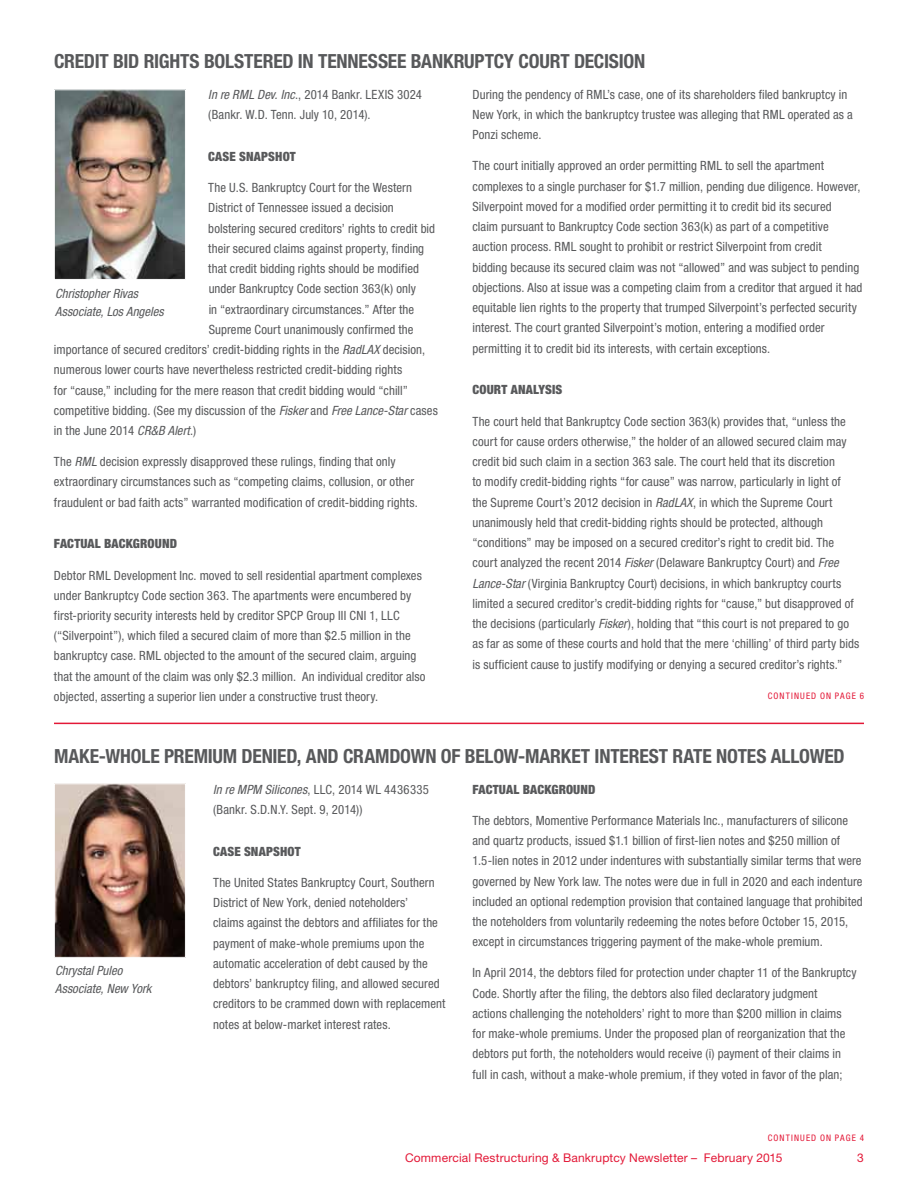
<style>
.page{position:relative;width:918px;height:1188px;background:#fff}
.page>*{position:absolute;margin:0;border:0;box-sizing:border-box;transform-origin:0 0}
.t1{font:700 condensed 19.5px "Helvetica Neue LT Std";letter-spacing:-.005em;color:#58595b}
.t2{font:condensed 12.75px/20.2px "Helvetica Neue LT Std";letter-spacing:.005em;color:#58595b}
.t3{font:900 condensed 12.75px "Helvetica Neue LT Std";letter-spacing:.01em;color:#58595b}
.t4{font:italic condensed 12.75px/18px "Helvetica Neue LT Std";letter-spacing:.005em;color:#58595b}
.t5{font:12px "Helvetica Neue LT Std";letter-spacing:.015em;color:#e31837}
.t6{font:condensed 9px "Helvetica Neue LT Std";letter-spacing:.125em;color:#e31837}
.s1{font-style:italic}
</style>
<div class="page">
<img style="left:56px;top:785px;width:128px;height:171px">
<div style="left:54px;top:783px;width:132px;height:175px;border:1px solid #fff"></div>
<img style="left:56px;top:91px;width:128px;height:187px">
<div style="left:54px;top:89px;width:132px;height:191px;border:1px solid #fff"></div>
<hr style="left:54px;top:723px;width:810px;height:1px;background:#e31837">
<h1 class="t1" style="left:54px;top:49px;width:20px">CREDIT</h1>
<h1 class="t1" style="left:113px;top:49px;width:51px">BID RIGHTS</h1>
<h1 class="t1" style="left:204px;top:49px;width:11px">BOLSTERED</h1>
<h1 class="t1" style="left:298px;top:49px;width:41px">IN TENNESSEE</h1>
<h1 class="t1" style="left:411px;top:49px;width:54px">BANKRUPTCY</h1>
<h1 class="t1" style="left:518px;top:49px;width:22px">COURT</h1>
<h1 class="t1" style="left:574px;top:49px;width:21px">DECISION</h1>
<p class="t2" style="left:208px;top:84px;width:215px"><span class="s1">In re RML Dev. Inc</span>., 2014 Bankr. LEXIS 3024 (Bankr. W.D. Tenn. July 10, 2014).</p>
<p class="t3" style="left:208px;top:149px;width:89px">CASE SNAPSHOT</p>
<p class="t2" style="left:208px;top:177px;width:205px">The U.S. Bankruptcy Court for the Western</p>
<p class="t2" style="left:208px;top:198px;width:187px">District of Tennessee issued a decision</p>
<p class="t2" style="left:208px;top:218px;width:228px">bolstering secured creditors’ rights to credit bid</p>
<p class="t2" style="left:208px;top:238px;width:217px">their secured claims against property, finding</p>
<p class="t2" style="left:208px;top:258px;width:212px">that credit bidding rights should be modified</p>
<p class="t2" style="left:209px;top:279px;width:209px">under Bankruptcy Code section 363(k) only</p>
<p class="t2" style="left:209px;top:299px;width:207px">in “extraordinary circumstances.” After the</p>
<p class="t2" style="left:209px;top:319px;width:206px">Supreme Court unanimously confirmed the</p>
<p class="t2" style="left:54px;top:339px;width:373px">importance of secured creditors’ credit-bidding rights in the <span class="s1">RadLAX</span> decision,</p>
<p class="t2" style="left:54px;top:360px;width:350px">numerous lower courts have nevertheless restricted credit-bidding rights</p>
<p class="t2" style="left:54px;top:380px;width:355px">for “cause,” including for the mere reason that credit bidding would “chill”</p>
<p class="t2" style="left:54px;top:400px;width:385px">competitive bidding. (See my discussion of the <span class="s1">Fisker</span> and <span class="s1">Free Lance-Star</span> cases</p>
<p class="t2" style="left:54px;top:420px;width:144px">in the June 2014 <span class="s1">CR&amp;B Alert</span>.)</p>
<p class="t2" style="left:54px;top:451px;width:365px">The <span class="s1">RML</span> decision expressly disapproved these rulings, finding that only extraordinary circumstances such as “competing claims, collusion, or other fraudulent or bad faith acts” warranted modification of credit-bidding rights.</p>
<p class="t3" style="left:54px;top:536px;width:125px">FACTUAL BACKGROUND</p>
<p class="t2" style="left:54px;top:565px;width:373px">Debtor RML Development Inc. moved to sell residential apartment complexes under Bankruptcy Code section 363. The apartments were encumbered by first-priority security interests held by creditor SPCP Group III CNI 1, LLC (“Silverpoint”), which filed a secured claim of more than $2.5 million in the bankruptcy case. RML objected to the amount of the secured claim, arguing that the amount of the claim was only $2.3 million. An individual creditor also objected, asserting a superior lien under a constructive trust theory.</p>
<p class="t2" style="left:473px;top:84px;width:382px">During the pendency of RML’s case, one of its shareholders filed bankruptcy in<br>New York, in which the bankruptcy trustee was alleging that RML operated as a<br>Ponzi scheme.</p>
<p class="t2" style="left:473px;top:156px;width:392px">The court initially approved an order permitting RML to sell the apartment complexes to a single purchaser for $1.7 million, pending due diligence. However, Silverpoint moved for a modified order permitting it to credit bid its secured<br>claim pursuant to Bankruptcy Code section 363(k) as part of a competitive auction process. RML sought to prohibit or restrict Silverpoint from credit<br>bidding because its secured claim was not “allowed” and was subject to pending objections. Also at issue was a competing claim from a creditor that argued it had equitable lien rights to the property that trumped Silverpoint’s perfected security interest. The court granted Silverpoint’s motion, entering a modified order permitting it to credit bid its interests, with certain exceptions.</p>
<p class="t3" style="left:473px;top:382px;width:91px">COURT ANALYSIS</p>
<p class="t2" style="left:473px;top:411px;width:388px">The court held that Bankruptcy Code section 363(k) provides that, “unless the court for cause orders otherwise,” the holder of an allowed secured claim may credit bid such claim in a section 363 sale. The court held that its discretion<br>to modify credit-bidding rights “for cause” was narrow, particularly in light of<br>the Supreme Court’s 2012 decision in <span class="s1">RadLAX</span>, in which the Supreme Court unanimously held that credit-bidding rights should be protected, although “conditions” may be imposed on a secured creditor’s right to credit bid. The court analyzed the recent 2014 <span class="s1">Fisker</span> (Delaware Bankruptcy Court) and <span class="s1">Free Lance-Star</span> (Virginia Bankruptcy Court) decisions, in which bankruptcy courts limited a secured creditor’s credit-bidding rights for “cause,” but disapproved of the decisions (particularly <span class="s1">Fisker</span>), holding that “this court is not prepared to go as far as some of these courts and hold that the mere ‘chilling’ of third party bids is sufficient cause to justify modifying or denying a secured creditor’s rights.”</p>
<p class="t4" style="left:55px;top:285px;width:110px">Christopher Rivas<br>Associate, Los Angeles</p>
<p class="t6" style="left:768px;top:691px;width:19px">continued</p>
<p class="t6" style="left:820px;top:691px;width:45px">on page 6</p>
<h1 class="t1" style="left:54px;top:744px;width:64px">MAKE-WHOLE</h1>
<h1 class="t1" style="left:164px;top:744px;width:22px">PREMIUM</h1>
<h1 class="t1" style="left:242px;top:744px;width:21px">DENIED</h1>
<h1 class="t1" style="left:297px;top:744px;width:21px">, AND</h1>
<h1 class="t1" style="left:343px;top:744px;width:23px">CRAMDO</h1>
<h1 class="t1" style="left:411px;top:744px;width:65px">WNOF BELO</h1>
<h1 class="t1" style="left:504px;top:744px;width:107px">W-MARKET INTEREST</h1>
<h1 class="t1" style="left:672px;top:744px;width:66px">RATE NOTES</h1>
<h1 class="t1" style="left:771px;top:744px;width:65px">ALLOWED</h1>
<p class="t2" style="left:213px;top:779px;width:217px"><span class="s1">In re MPM Silicones</span>, LLC, 2014 WL 4436335 (Bankr. S.D.N.Y. Sept. 9, 2014))</p>
<p class="t3" style="left:213px;top:844px;width:89px">CASE SNAPSHOT</p>
<p class="t2" style="left:213px;top:872px;width:234px">The United States Bankruptcy Court, Southern District of New York, denied noteholders’<br>claims against the debtors and affiliates for the payment of make-whole premiums upon the automatic acceleration of debt caused by the debtors’ bankruptcy filing, and allowed secured creditors to be crammed down with replacement notes at below-market interest rates.</p>
<p class="t3" style="left:472px;top:781px;width:125px">FACTUAL BACKGROUND</p>
<p class="t2" style="left:472px;top:810px;width:392px">The debtors, Momentive Performance Materials Inc., manufacturers of silicone and quartz products, issued $1.1 billion of first-lien notes and $250 million of 1.5-lien notes in 2012 under indentures with substantially similar terms that were governed by New York law. The notes were due in full in 2020 and each indenture included an optional redemption provision that contained language that prohibited the noteholders from voluntarily redeeming the notes before October 15, 2015, except in circumstances triggering payment of the make-whole premium.</p>
<p class="t2" style="left:472px;top:963px;width:386px">In April 2014, the debtors filed for protection under chapter 11 of the Bankruptcy Code. Shortly after the filing, the debtors also filed declaratory judgment<br>actions challenging the noteholders’ right to more than $200 million in claims for make-whole premiums. Under the proposed plan of reorganization that the debtors put forth, the noteholders would receive (i) payment of their claims in full in cash, without a make-whole premium, if they voted in favor of the plan;</p>
<p class="t4" style="left:55px;top:962px;width:98px">Chrystal Puleo<br>Associate, New York</p>
<p class="t6" style="left:768px;top:1133px;width:19px">continued</p>
<p class="t6" style="left:820px;top:1133px;width:45px">on page 4</p>
<p class="t5" style="left:405px;top:1150px;width:379px">Commercial Restructuring &amp; Bankruptcy Newsletter – February 2015</p>
<p class="t5" style="left:857px;top:1150px;width:8px">3</p>
</div>
